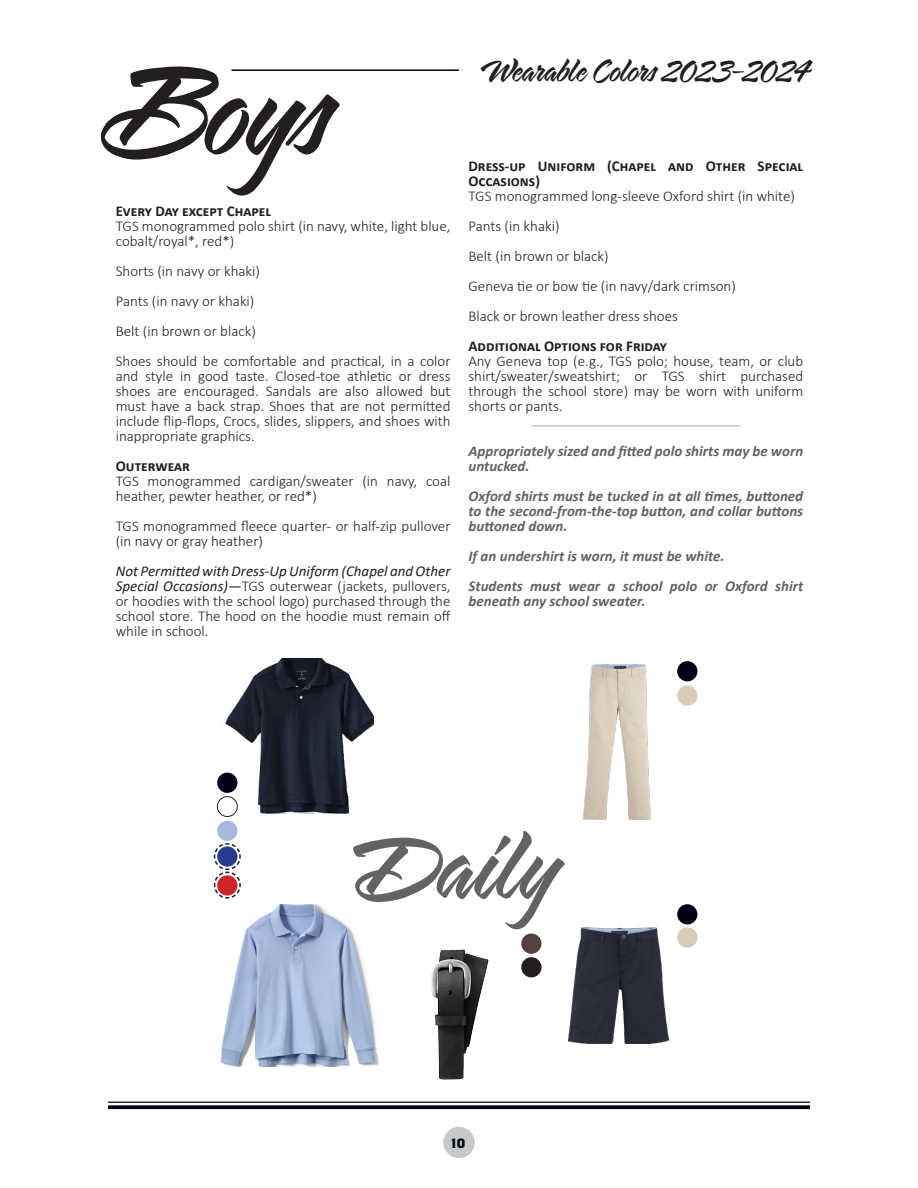
<style>
.page{position:relative;width:918px;height:1188px;background:#fff}
.page>*{position:absolute;margin:0;border:0;box-sizing:border-box;transform-origin:0 0}
.t1{font:150px "Sarah Script";color:#231f20}
.t2{font:112.5px "Sarah Script";letter-spacing:-.01em;color:#636366}
.t3{font:37.5px "Sarah Script";letter-spacing:-.01em;color:#231f20}
.t4{font:300 15px/15px "Calibri";color:#231f20}
.t5{font:italic 700 15px/15px "Calibri";color:#636366}
.t6{font:700 15px/15px "Calibri";color:#231f20}
.t7{font:700 13.5px "Brothers OT";color:#000014}
.s1{font-weight:400;font-style:italic}
</style>
<div class="page">
<img style="left:222px;top:659px;width:152px;height:155px">
<img style="left:220px;top:904px;width:159px;height:162px">
<img style="left:582px;top:665px;width:106px;height:154px">
<div style="left:217px;top:821px;width:20px;height:20px;background:#a8b8da;border-radius:50%"></div>
<img style="left:567px;top:927px;width:103px;height:116px">
<img style="left:430px;top:949px;width:59px;height:131px">
<div style="left:521px;top:957px;width:21px;height:20px;background:#231f20;border-radius:50%"></div>
<div style="left:521px;top:934px;width:21px;height:20px;background:#52413c;border-radius:50%"></div>
<div style="left:677px;top:927px;width:20px;height:21px;background:#d9cbba;border-radius:50%"></div>
<div style="left:677px;top:904px;width:20px;height:20px;background:#000014;border-radius:50%"></div>
<div style="left:677px;top:685px;width:20px;height:21px;background:#d9cbba;border-radius:50%"></div>
<div style="left:677px;top:661px;width:20px;height:20px;background:#000014;border-radius:50%"></div>
<div style="left:443px;top:1127px;width:32px;height:31px;background:#c7c8ca;border-radius:50%"></div>
<svg style="left:108px;top:1105px;width:702px;height:4px;background:#161628"></svg>
<hr style="left:108px;top:1102px;width:702px;height:1px;background:#000014">
<hr style="left:231px;top:69px;width:228px;height:2px;background:#000014">
<hr style="left:531px;top:425px;width:210px;height:2px;background:#c7c8ca">
<div style="left:217px;top:797px;width:20px;height:20px;background:#fff;border-radius:50%"></div>
<div style="left:217px;top:796px;width:20px;height:21px;border:1px solid #231f20;border-radius:50%"></div>
<div style="left:217px;top:773px;width:20px;height:20px;background:#000014;border-radius:50%"></div>
<svg style="left:213px;top:843px;width:28px;height:56px"></svg>
<p class="t1" style="left:109px;top:30px;width:229px">Boys</p>
<p class="t6" style="left:116px;top:203px;width:157px">Every Day except Chapel</p>
<p class="t4" style="left:116px;top:218px;width:336px">TGS monogrammed polo shirt (in navy, white, light blue, cobalt/royal*, red*)</p>
<p class="t4" style="left:116px;top:263px;width:146px">Shorts (in navy or khaki)</p>
<p class="t4" style="left:116px;top:293px;width:140px">Pants (in navy or khaki)</p>
<p class="t4" style="left:116px;top:323px;width:142px">Belt (in brown or black)</p>
<p class="t4" style="left:116px;top:353px;width:336px;text-align:justify">Shoes should be comfortable and practical, in a color and style in good taste. Closed-toe athletic or dress shoes are encouraged. Sandals are also allowed but must have a back strap. Shoes that are not permitted include flip-flops, Crocs, slides, slippers, and shoes with inappropriate graphics.</p>
<p class="t6" style="left:116px;top:458px;width:76px">Outerwear</p>
<p class="t4" style="left:116px;top:473px;width:336px">TGS monogrammed cardigan/sweater (in navy, coal heather, pewter heather, or red*)</p>
<p class="t4" style="left:116px;top:518px;width:336px">TGS monogrammed fleece quarter- or half-zip pullover (in navy or gray heather)</p>
<p class="t4" style="left:116px;top:563px;width:337px;text-align:justify"><span class="s1">Not Permitted with Dress-Up Uniform (Chapel and Other Special Occasions)—</span>TGS outerwear (jackets, pullovers, or hoodies with the school logo) purchased through the school store. The hood on the hoodie must remain off while in school.</p>
<p class="t3" style="left:482px;top:51px;width:330px">Wearable Colors 2023–2024</p>
<p class="t6" style="left:469px;top:158px;width:336px">Dress-up Uniform (Chapel and Other Special<br>Occasions)</p>
<p class="t4" style="left:469px;top:188px;width:328px">TGS monogrammed long-sleeve Oxford shirt (in white)</p>
<p class="t4" style="left:469px;top:218px;width:93px">Pants (in khaki)</p>
<p class="t4" style="left:469px;top:248px;width:142px">Belt (in brown or black)</p>
<p class="t4" style="left:469px;top:278px;width:269px">Geneva tie or bow tie (in navy/dark crimson)</p>
<p class="t4" style="left:469px;top:308px;width:211px">Black or brown leather dress shoes</p>
<p class="t6" style="left:469px;top:338px;width:200px">Additional Options for Friday</p>
<p class="t4" style="left:469px;top:353px;width:336px;text-align:justify">Any Geneva top (e.g., TGS polo; house, team, or club shirt/sweater/sweatshirt; or TGS shirt purchased through the school store) may be worn with uniform shorts or pants.</p>
<p class="t5" style="left:469px;top:443px;width:336px">Appropriately sized and fitted polo shirts may be worn untucked.</p>
<p class="t5" style="left:469px;top:488px;width:336px;text-align:justify">Oxford shirts must be tucked in at all times, buttoned to the second-from-the-top button, and collar buttons buttoned down.</p>
<p class="t5" style="left:469px;top:548px;width:258px">If an undershirt is worn, it must be white.</p>
<p class="t5" style="left:469px;top:578px;width:336px">Students must wear a school polo or Oxford shirt beneath any school sweater.</p>
<p class="t2" style="left:360px;top:805px;width:203px">Daily</p>
<p class="t7" style="left:451px;top:1137px;width:16px">10</p>
</div>
